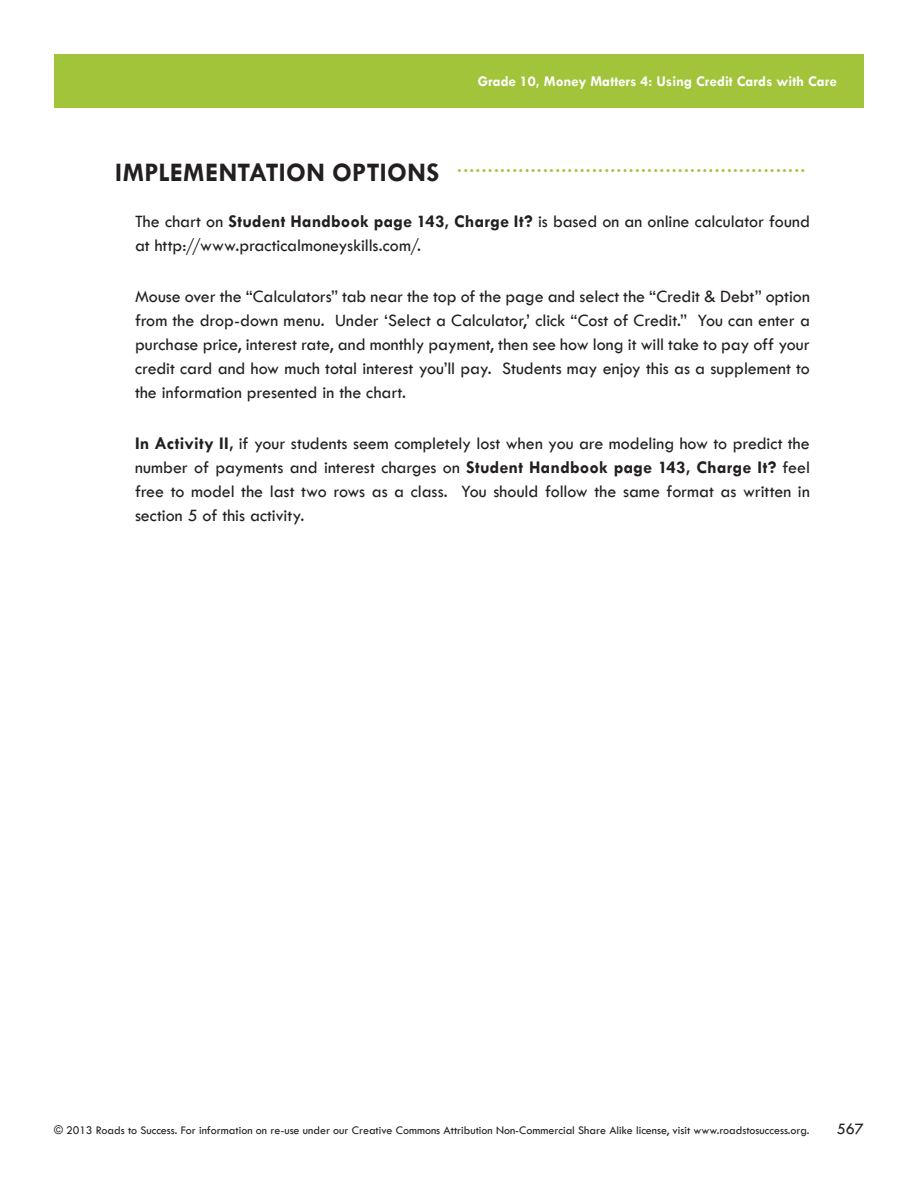
<style>
.page{position:relative;width:918px;height:1188px;background:#fff}
.page>*{position:absolute;margin:0;border:0;box-sizing:border-box;transform-origin:0 0}
.LO_Head1{font:700 18.75px "Tw Cen";color:#a1c43a}
.LO_Text{font:500 18px/24px "Tw Cen";color:#231f20;text-align:justify}
.LO_TextFirst{font:500 18px/24px "Tw Cen";color:#231f20}
.Lesson_Front_Page_Te{font:500 16.5px "Tw Cen";color:#231f20}
.t1{font:700 15px "Tw Cen";color:#fff}
.t2{font:500 12px "Tw Cen";color:#231f20}
.s1{font-size:27px;color:#231f20}
.s2{font-weight:700}
</style>
<div class="page">
<div style="left:54px;top:54px;width:810px;height:54px;background:#a1c43a"></div>
<p class="t1" style="left:478px;top:72px;width:361px">Grade 10, Money Matters 4: Using Credit Cards with Care</p>
<p class="LO_Head1" style="left:115px;top:155px;width:692px"><span class="s1">IMPLEMENTATION OPTIONS</span> .........................................................</p>
<p class="LO_TextFirst" style="left:135px;top:209px;width:677px">The chart on <span class="s2">Student Handbook page 143, Charge It?</span> is based on an online calculator found at http://www.practicalmoneyskills.com/.</p>
<p class="LO_Text" style="left:135px;top:284px;width:676px">Mouse over the “Calculators” tab near the top of the page and select the “Credit &amp; Debt” option from the drop-down menu. Under ‘Select a Calculator,’ click “Cost of Credit.” You can enter a purchase price, interest rate, and monthly payment, then see how long it will take to pay off your credit card and how much total interest you’ll pay. Students may enjoy this as a supplement to the information presented in the chart.</p>
<p class="LO_Text" style="left:135px;top:431px;width:676px"><span class="s2">In Activity II,</span> if your students seem completely lost when you are modeling how to predict the number of payments and interest charges on <span class="s2">Student Handbook page 143, Charge It?</span> feel free to model the last two rows as a class. You should follow the same format as written in section 5 of this activity.</p>
<p class="t2" style="left:54px;top:1123px;width:757px">© 2013 Roads to Success. For information on re-use under our Creative Commons Attribution Non-Commercial Share Alike license, visit www.roadstosuccess.org.</p>
<p class="Lesson_Front_Page_Te" style="left:837px;top:1119px;width:29px">567</p>
</div>
